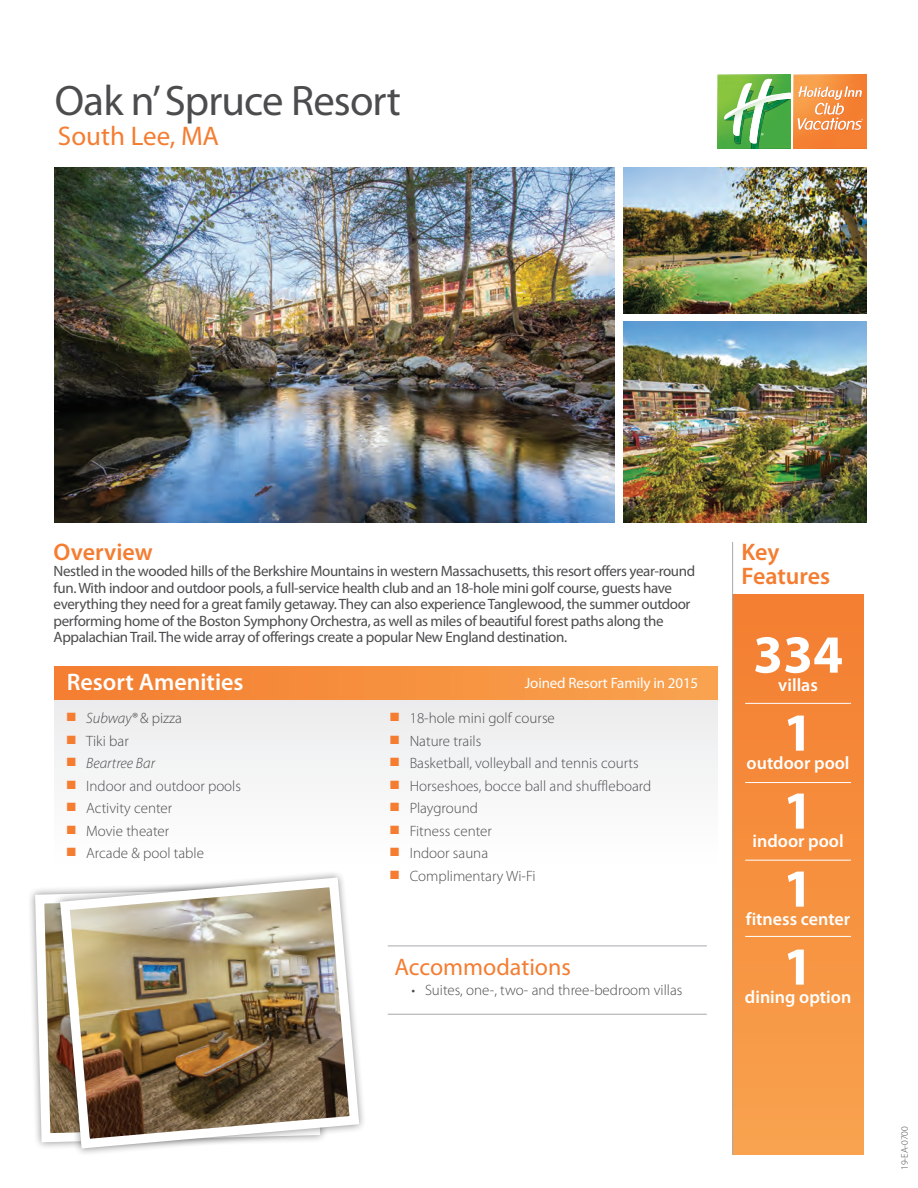
<style>
.page{position:relative;width:918px;height:1188px;background:#fff}
.page>*{position:absolute;margin:0;border:0;box-sizing:border-box;transform-origin:0 0}
.t1{font:700 54px "Myriad Pro";color:#fff}
.t2{font:42.75px "Myriad Pro";letter-spacing:-.02em;color:#4b4c4d}
.t3{font:27px "Myriad Pro";color:#f47d31}
.t4{font:600 24px/24px "Myriad Pro";color:#f47d31}
.t5{font:600 24px "Myriad Pro";color:#fff}
.t6{font:24px "Myriad Pro";color:#f47d31}
.t7{font:600 18px "Myriad Pro";color:#fff}
.Body_Copy{font:15px/16.5px "Myriad Pro";letter-spacing:-.025em;color:#4b4c4d}
.t8{font:300 15px "Myriad Pro";color:#4b4c4d}
.t9{font:italic 300 15px "Myriad Pro";color:#4b4c4d}
.Body_Copy-2{font:15px "Myriad Pro";letter-spacing:-.01em;color:#fff}
.t10{font:300 9.6px "Myriad Pro";color:#4b4c4d}
.s1{color:#f47d31}
.s2{font-style:normal}
</style>
<div class="page">
<div style="left:732px;top:594px;width:132px;height:561px;background:linear-gradient(to bottom,#f47d30,#f8a34e)"></div>
<hr style="left:732px;top:542px;width:1px;height:613px;background:#a8a9ad">
<div style="left:55px;top:666px;width:662px;height:203px;background:#f6f5f6"></div>
<div style="left:55px;top:666px;width:662px;height:33px;background:linear-gradient(to right,#f47d30,#f8a34e)"></div>
<img style="left:55px;top:168px;width:559px;height:355px">
<img style="left:624px;top:168px;width:243px;height:145px">
<img style="left:624px;top:322px;width:243px;height:201px">
<svg style="left:30px;top:889px;width:22px;height:258px"></svg>
<div style="left:52px;top:870px;width:315px;height:286px;background:#231f20;opacity:.5"></div>
<img style="left:55px;top:873px;width:309px;height:280px">
<img style="left:793px;top:75px;width:74px;height:74px">
<img style="left:717px;top:75px;width:74px;height:74px">
<svg style="left:724px;top:79px;width:67px;height:64px"></svg>
<svg style="left:798px;top:86px;width:65px;height:45px"></svg>
<hr style="left:388px;top:1014px;width:319px;height:1px;background:#a8a9ad">
<hr style="left:388px;top:946px;width:319px;height:1px;background:#a8a9ad">
<hr style="left:745px;top:703px;width:106px;height:1px;background:#fff">
<hr style="left:745px;top:782px;width:106px;height:1px;background:#fff">
<hr style="left:745px;top:860px;width:106px;height:1px;background:#fff">
<hr style="left:745px;top:936px;width:106px;height:1px;background:#fff">
<p class="t2" style="left:55px;top:74px;width:347px">Oak n’ Spruce Resort</p>
<p class="t3" style="left:58px;top:119px;width:163px">South Lee, MA</p>
<p class="t4" style="left:54px;top:539px;width:101px">Overview</p>
<p class="Body_Copy" style="left:54px;top:563px;width:643px">Nestled in the wooded hills of the Berkshire Mountains in western Massachusetts, this resort offers year-round fun. With indoor and outdoor pools, a full-service health club and an 18-hole mini golf course, guests have everything they need for a great family getaway. They can also experience Tanglewood, the summer outdoor performing home of the Boston Symphony Orchestra, as well as miles of beautiful forest paths along the Appalachian Trail. The wide array of offerings create a popular New England destination.</p>
<p class="t5" style="left:67px;top:667px;width:178px">Resort Amenities</p>
<p class="t9" style="left:67px;top:709px;width:117px"><span class="s1">■</span> Subway® <span class="s2">&amp; pizza</span></p>
<p class="t8" style="left:67px;top:732px;width:64px"><span class="s1">■</span> Tiki bar</p>
<p class="t9" style="left:67px;top:754px;width:90px"><span class="s1">■</span> Beartree Bar</p>
<p class="t8" style="left:67px;top:777px;width:176px"><span class="s1">■</span> Indoor and outdoor pools</p>
<p class="t8" style="left:67px;top:799px;width:107px"><span class="s1">■</span> Activity center</p>
<p class="t8" style="left:67px;top:822px;width:104px"><span class="s1">■</span> Movie theater</p>
<p class="t8" style="left:67px;top:844px;width:139px"><span class="s1">■</span> Arcade &amp; pool table</p>
<p class="Body_Copy-2" style="left:525px;top:674px;width:175px">Joined Resort Family in 2015</p>
<p class="t8" style="left:390px;top:709px;width:166px"><span class="s1">■</span> 18-hole mini golf course</p>
<p class="t8" style="left:390px;top:732px;width:93px"><span class="s1">■</span> Nature trails</p>
<p class="t8" style="left:390px;top:754px;width:250px"><span class="s1">■</span> Basketball, volleyball and tennis courts</p>
<p class="t8" style="left:390px;top:777px;width:263px"><span class="s1">■</span> Horseshoes, bocce ball and shuffleboard</p>
<p class="t8" style="left:390px;top:799px;width:89px"><span class="s1">■</span> Playground</p>
<p class="t8" style="left:390px;top:822px;width:103px"><span class="s1">■</span> Fitness center</p>
<p class="t8" style="left:390px;top:844px;width:99px"><span class="s1">■</span> Indoor sauna</p>
<p class="t8" style="left:390px;top:867px;width:147px"><span class="s1">■</span> Complimentary Wi-Fi</p>
<p class="t6" style="left:394px;top:952px;width:178px">Accommodations</p>
<p class="t8" style="left:412px;top:981px;width:273px">• Suites, one-, two- and three-bedroom villas</p>
<h3 class="t4" style="left:742px;top:539px;width:90px">Key<br>Features</h3>
<h1 class="t1" style="left:753px;top:619px;width:91px">334</h1>
<p class="t7" style="left:778px;top:673px;width:41px">villas</p>
<h1 class="t1" style="left:783px;top:697px;width:31px">1</h1>
<p class="t7" style="left:747px;top:751px;width:104px">outdoor pool</p>
<h1 class="t1" style="left:783px;top:775px;width:31px">1</h1>
<p class="t7" style="left:752px;top:829px;width:93px">indoor pool</p>
<h1 class="t1" style="left:783px;top:853px;width:31px">1</h1>
<p class="t7" style="left:746px;top:907px;width:106px">fitness center</p>
<h1 class="t1" style="left:783px;top:931px;width:31px">1</h1>
<p class="t7" style="left:745px;top:985px;width:108px">dining option</p>
<p class="t10" style="left:899px;top:1170px;width:45px;rotate:-90deg">19-EA-0700</p>
</div>
